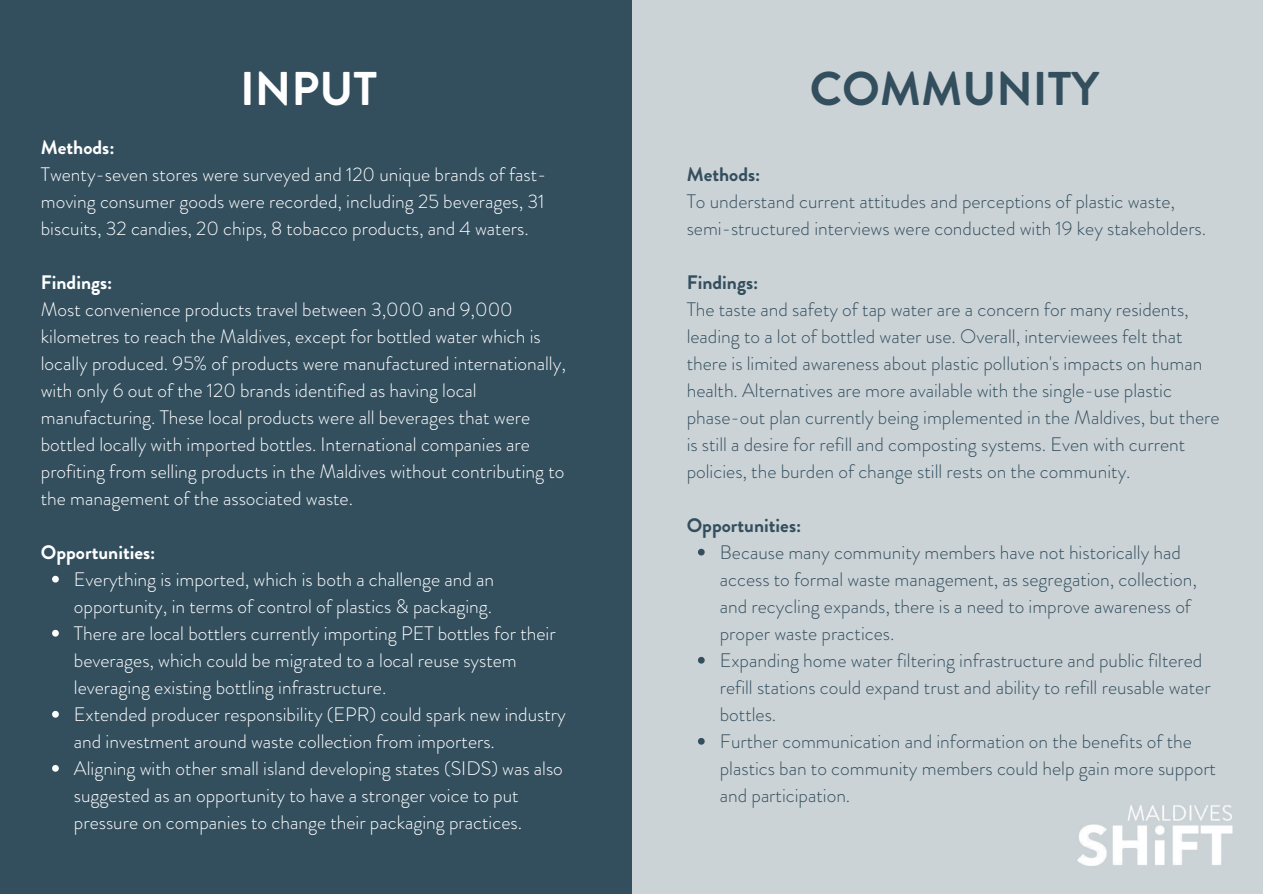
<style>
.page{position:relative;width:1263px;height:894px;background:#fff}
.page>*{position:absolute;margin:0;border:0;box-sizing:border-box;transform-origin:0 0}
.t1{font:700 47.25px "Brandon Grotesque";color:#334f5e}
.t2{font:700 47.25px "Brandon Grotesque";color:#fff}
.t3{font:300 19.5px/27px "Brandon Grotesque";color:#fff}
.t4{font:300 19.5px/27px "Brandon Grotesque";color:#334f5e}
.t5{font:700 19.5px "Brandon Grotesque";color:#fff}
.t6{font:700 19.5px "Brandon Grotesque";color:#334f5e}
</style>
<div class="page">
<div style="left:0;top:0;width:631px;height:893px;background:#334f5e"></div>
<svg style="left:52px;top:575px;width:7px;height:7px"></svg>
<svg style="left:52px;top:629px;width:7px;height:7px"></svg>
<svg style="left:52px;top:710px;width:7px;height:7px"></svg>
<svg style="left:52px;top:765px;width:7px;height:6px"></svg>
<div style="left:631px;top:0;width:632px;height:893px;background:#ccd3d7"></div>
<svg style="left:698px;top:548px;width:7px;height:7px"></svg>
<svg style="left:698px;top:656px;width:7px;height:7px"></svg>
<svg style="left:698px;top:738px;width:7px;height:6px"></svg>
<img style="left:1077px;top:805px;width:156px;height:60px">
<h1 class="t2" style="left:240px;top:55px;width:138px">INPUT</h1>
<p class="t5" style="left:41px;top:133px;width:75px">Methods:</p>
<p class="t3" style="left:41px;top:160px;width:507px;text-align:justify">Twenty-seven stores were surveyed and 120 unique brands of fast&shy;moving consumer goods were recorded, including 25 beverages, 31 biscuits, 32 candies, 20 chips, 8 tobacco products, and 4 waters.</p>
<p class="t5" style="left:41px;top:268px;width:73px">Findings:</p>
<p class="t3" style="left:41px;top:295px;width:527px">Most convenience products travel between 3,000 and 9,000 kilometres to reach the Maldives, except for bottled water which is locally produced. 95% of products were manufactured internationally, with only 6 out of the 120 brands identified as having local manufacturing. These local products were all beverages that were bottled locally with imported bottles. International companies are profiting from selling products in the Maldives without contributing to the management of the associated waste.</p>
<p class="t5" style="left:41px;top:538px;width:116px">Opportunities:</p>
<p class="t3" style="left:74px;top:565px;width:493px">Everything is imported, which is both a challenge and an opportunity, in terms of control of plastics &amp; packaging.<br>There are local bottlers currently importing PET bottles for their beverages, which could be migrated to a local reuse system leveraging existing bottling infrastructure.<br>Extended producer responsibility (EPR) could spark new industry and investment around waste collection from importers.<br>Aligning with other small island developing states (SIDS) was also suggested as an opportunity to have a stronger voice to put pressure on companies to change their packaging practices.</p>
<h1 class="t1" style="left:810px;top:55px;width:291px">COMMUNITY</h1>
<p class="t6" style="left:687px;top:160px;width:75px">Methods:</p>
<p class="t4" style="left:687px;top:187px;width:521px">To understand current attitudes and perceptions of plastic waste, semi-structured interviews were conducted with 19 key stakeholders.</p>
<p class="t6" style="left:687px;top:268px;width:73px">Findings:</p>
<p class="t4" style="left:687px;top:295px;width:534px">The taste and safety of tap water are a concern for many residents, leading to a lot of bottled water use. Overall, interviewees felt that there is limited awareness about plastic pollution's impacts on human health. Alternatives are more available with the single-use plastic phase-out plan currently being implemented in the Maldives, but there is still a desire for refill and composting systems. Even with current policies, the burden of change still rests on the community.</p>
<p class="t6" style="left:687px;top:511px;width:116px">Opportunities:</p>
<p class="t4" style="left:720px;top:538px;width:498px">Because many community members have not historically had access to formal waste management, as segregation, collection, and recycling expands, there is a need to improve awareness of proper waste practices.<br>Expanding home water filtering infrastructure and public filtered refill stations could expand trust and ability to refill reusable water bottles.<br>Further communication and information on the benefits of the plastics ban to community members could help gain more support and participation.</p>
</div>
